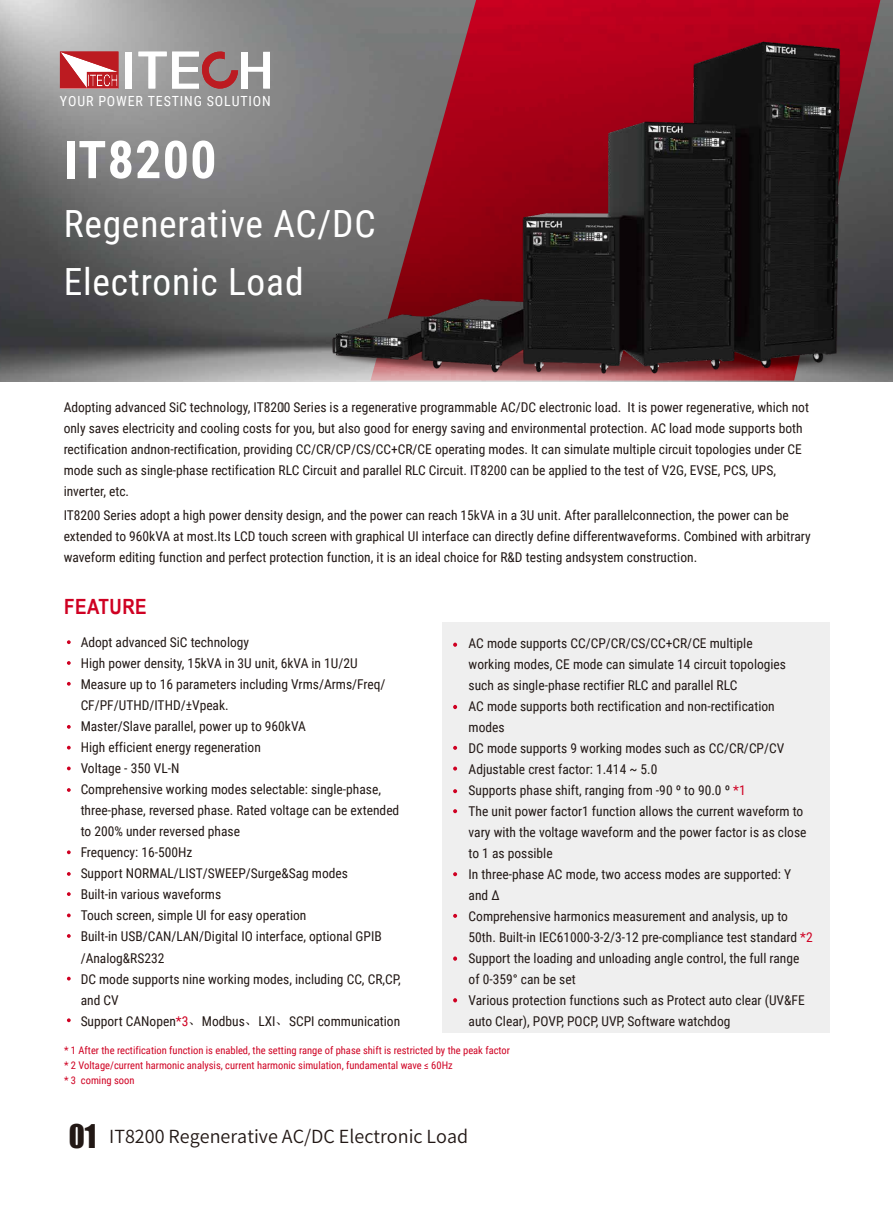
<style>
.page{position:relative;width:893px;height:1212px;background:#fff}
.page>*{position:absolute;margin:0;border:0;box-sizing:border-box;transform-origin:0 0}
.t1{font:700 52.2px "Roboto Condensed";letter-spacing:.02em;color:#fff}
.t2{font:37.5px/58.7px "Roboto Condensed";letter-spacing:.02em;color:#fff}
.t3{font:700 21px "Arial Narrow";letter-spacing:.02em;color:#cf0022}
.t4{font:18px "Source Han Sans CN";color:#221815}
.t5{font:13.95px "Roboto Condensed";letter-spacing:.06em;color:#fff}
.t6{font:13.5px/21px "Roboto Condensed";color:#221815}
.t7{font:10.5px/15px "Roboto Condensed";color:#cf0022}
.s1{color:#cf0022}
.s2{font-family:"Adobe Song Std";font-weight:300}
.s3{font-family:"Impact";font-size:30px}
</style>
<div class="page">
<img style="left:0;top:0;width:893px;height:381px">
<svg style="left:370px;top:0;width:516px;height:381px;background:#98293b"></svg>
<svg style="left:67px;top:661px;width:4px;height:4px"></svg>
<svg style="left:67px;top:640px;width:4px;height:4px"></svg>
<svg style="left:67px;top:682px;width:4px;height:4px"></svg>
<svg style="left:67px;top:725px;width:4px;height:4px"></svg>
<svg style="left:67px;top:746px;width:4px;height:3px"></svg>
<svg style="left:67px;top:766px;width:4px;height:4px"></svg>
<svg style="left:67px;top:788px;width:4px;height:4px"></svg>
<svg style="left:67px;top:850px;width:4px;height:4px"></svg>
<svg style="left:67px;top:872px;width:4px;height:4px"></svg>
<svg style="left:67px;top:892px;width:4px;height:4px"></svg>
<svg style="left:67px;top:934px;width:4px;height:4px"></svg>
<svg style="left:67px;top:977px;width:4px;height:3px"></svg>
<svg style="left:67px;top:1018px;width:4px;height:4px"></svg>
<svg style="left:67px;top:913px;width:4px;height:4px"></svg>
<div style="left:442px;top:622px;width:387px;height:411px;background:#efefef"></div>
<svg style="left:453px;top:643px;width:4px;height:4px"></svg>
<svg style="left:453px;top:956px;width:4px;height:5px"></svg>
<svg style="left:453px;top:998px;width:4px;height:4px"></svg>
<svg style="left:453px;top:705px;width:4px;height:4px"></svg>
<svg style="left:453px;top:746px;width:4px;height:4px"></svg>
<svg style="left:453px;top:766px;width:4px;height:4px"></svg>
<svg style="left:453px;top:789px;width:4px;height:4px"></svg>
<svg style="left:453px;top:809px;width:4px;height:4px"></svg>
<svg style="left:453px;top:872px;width:4px;height:4px"></svg>
<svg style="left:453px;top:914px;width:4px;height:4px"></svg>
<img style="left:283px;top:298px;width:25px;height:84px">
<svg style="left:60px;top:52px;width:58px;height:36px"></svg>
<div style="left:125px;top:52px;width:7px;height:36px;background:#fff"></div>
<svg style="left:139px;top:49px;width:99px;height:44px"></svg>
<div style="left:241px;top:52px;width:7px;height:37px;background:#fff"></div>
<svg style="left:248px;top:52px;width:22px;height:36px"></svg>
<img style="left:308px;top:17px;width:570px;height:365px">
<p class="t5" style="left:60px;top:91px;width:212px">YOUR POWER TESTING SOLUTION</p>
<h1 class="t1" style="left:64px;top:123px;width:154px">IT8200</h1>
<h2 class="t2" style="left:64px;top:193px;width:314px">Regenerative AC/DC<br>Electronic Load</h2>
<p class="t6" style="left:64px;top:396px;width:747px">Adopting advanced SiC technology, IT8200 Series is a regenerative programmable AC/DC electronic load. It is power regenerative, which not only saves electricity and cooling costs for you, but also good for energy saving and environmental protection. AC load mode supports both rectification andnon-rectification, providing CC/CR/CP/CS/CC+CR/CE operating modes. It can simulate multiple circuit topologies under CE mode such as single-phase rectification RLC Circuit and parallel RLC Circuit. IT8200 can be applied to the test of V2G, EVSE, PCS, UPS, inverter, etc.</p>
<p class="t6" style="left:64px;top:504px;width:748px">IT8200 Series adopt a high power density design, and the power can reach 15kVA in a 3U unit. After parallelconnection, the power can be extended to 960kVA at most.Its LCD touch screen with graphical UI interface can directly define differentwaveforms. Combined with arbitrary waveform editing function and perfect protection function, it is an ideal choice for R&amp;D testing andsystem construction.</p>
<h3 class="t3" style="left:64px;top:590px;width:84px">FEATURE</h3>
<p class="t6" style="left:81px;top:631px;width:322px">Adopt advanced SiC technology<br>High power density, 15kVA in 3U unit, 6kVA in 1U/2U Measure up to 16 parameters including Vrms/Arms/Freq/ CF/PF/UTHD/ITHD/±Vpeak.<br>Master/Slave parallel, power up to 960kVA<br>High efficient energy regeneration<br>Voltage - 350 VL-N<br>Comprehensive working modes selectable: single-phase, three-phase, reversed phase. Rated voltage can be extended to 200% under reversed phase<br>Frequency: 16-500Hz<br>Support NORMAL/LIST/SWEEP/Surge&amp;Sag modes<br>Built-in various waveforms<br>Touch screen, simple UI for easy operation<br>Built-in USB/CAN/LAN/Digital IO interface, optional GPIB /Analog&amp;RS232<br>DC mode supports nine working modes, including CC, CR,CP, and CV<br>Support CANopen<span class="s1">*3</span><span class="s2">、</span>Modbus<span class="s2">、</span>LXI<span class="s2">、</span>SCPI communication</p>
<p class="t6" style="left:469px;top:632px;width:346px">AC mode supports CC/CP/CR/CS/CC+CR/CE multiple<br>working modes, CE mode can simulate 14 circuit topologies such as single-phase rectifier RLC and parallel RLC<br>AC mode supports both rectification and non-rectification modes<br>DC mode supports 9 working modes such as CC/CR/CP/CV Adjustable crest factor: 1.414 ~ 5.0<br>Supports phase shift, ranging from -90 º to 90.0 º <span class="s1">*1<br></span>The unit power factor1 function allows the current waveform to vary with the voltage waveform and the power factor is as close to 1 as possible<br>In three-phase AC mode, two access modes are supported: Y and ∆<br>Comprehensive harmonics measurement and analysis, up to 50th. Built-in IEC61000-3-2/3-12 pre-compliance test standard <span class="s1">*2<br></span>Support the loading and unloading angle control, the full range of 0-359° can be set<br>Various protection functions such as Protect auto clear (UV&amp;FE auto Clear), POVP, POCP, UVP, Software watchdog</p>
<p class="t7" style="left:64px;top:1042px;width:448px">* 1 After the rectification function is enabled, the setting range of phase shift is restricted by the peak factor * 2 Voltage/current harmonic analysis, current harmonic simulation, fundamental wave ≤ 60Hz<br>* 3 coming soon</p>
<h3 class="t4" style="left:69px;top:1126px;width:401px"><span class="s3">01</span> IT8200 Regenerative AC/DC Electronic Load</h3>
</div>
